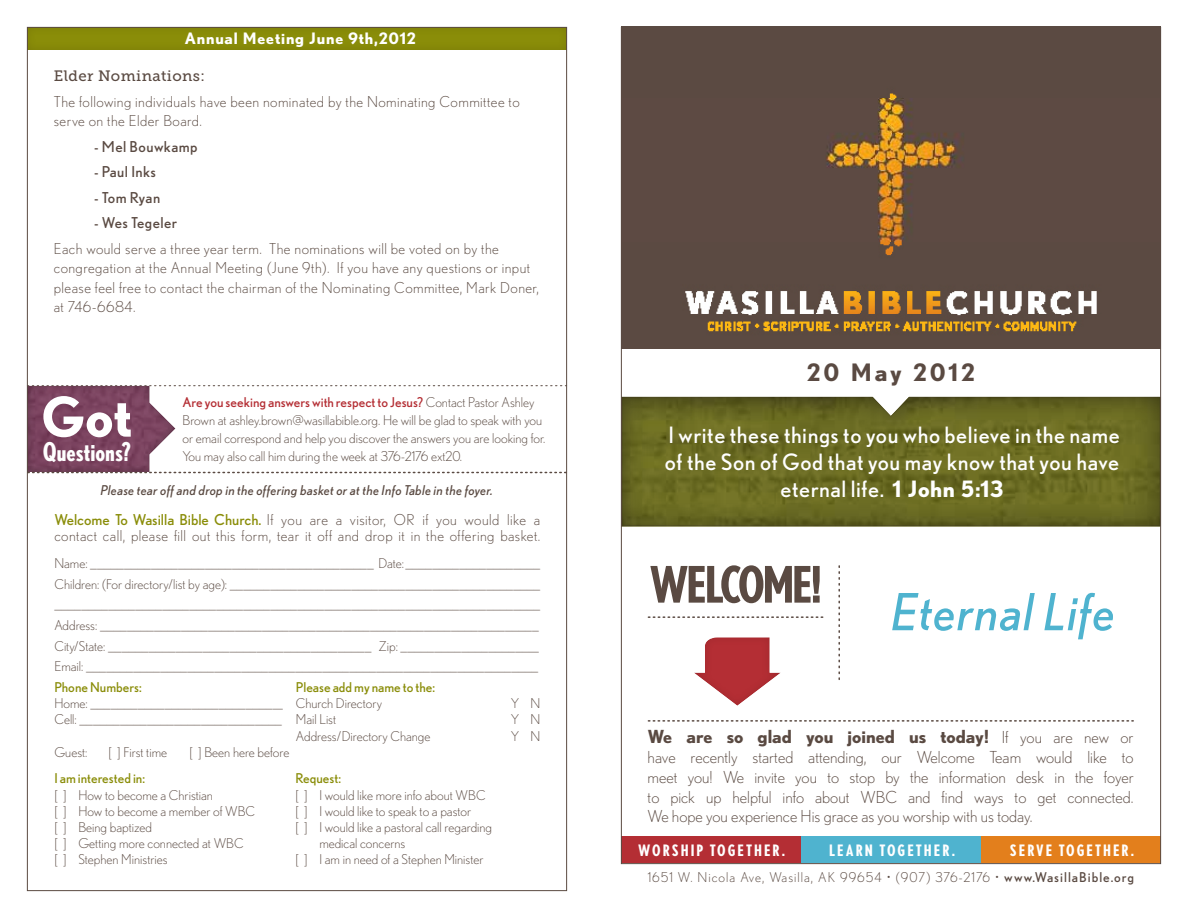
<style>
.page{position:relative;width:1188px;height:918px;background:#fff}
.page>*{position:absolute;margin:0;border:0;box-sizing:border-box;transform-origin:0 0}
.t1{font:700 54.75px "Nobel";color:#fff}
.t2{font:italic 51px "Nobel";letter-spacing:.025em;color:#4fb3cf}
.t3{font:700 condensed 50.25px "Nobel";letter-spacing:-.05em;color:#5a4a42}
.t4{font:700 condensed 25.8px "Nobel";color:#fff}
.t5{font:700 24px "Nobel";letter-spacing:.125em;color:#5a4a42}
.t6{font:22.5px/27px "Nobel";letter-spacing:.025em;color:#fff;text-align:center}
.t7{font:700 18px "Nobel";color:#5a4a42}
.t8{font:300 16.5px/19.8px "Nobel";color:#5a4a42;text-align:justify}
.t9{font:700 condensed 15.75px "Nobel";letter-spacing:.125em;color:#fff}
.t10{font:700 15.75px "Nobel";letter-spacing:.05em;color:#fff}
.t11{font:300 15px/19.5px "Nobel";letter-spacing:.03em;color:#5a4a42}
.t12{font:15px "Nobel";letter-spacing:.03em;color:#5a4a42}
.t13{font:15px "Museo Slab 500";letter-spacing:.03em;color:#5a4a42}
.t14{font:300 13.5px/20.7px "Nobel";color:#5a4a42}
.t15{font:300 13.5px "Nobel";letter-spacing:.075em;color:#5a4a42}
.t16{font:italic 13.5px "Nobel";letter-spacing:.025em;color:#5a4a42}
.t17{font:13.5px "Nobel";color:#8a8d09}
.s1{font-weight:400;color:#b42e34}
.s2{font-weight:400;color:#8a8d09}
.s3{font-weight:700}
.s4{font-weight:300;font-size:16.5px}
.s5{font-weight:400}
</style>
<div class="page">
<div style="left:27px;top:26px;width:540px;height:26px;background:#5a4a42;opacity:.2"></div>
<div style="left:981px;top:836px;width:180px;height:27px;background:#e37f1c"></div>
<div style="left:801px;top:836px;width:180px;height:27px;background:#4fb3cf"></div>
<div style="left:621px;top:836px;width:180px;height:27px;background:#b42e34"></div>
<img style="left:623px;top:29px;width:536px;height:320px">
<svg style="left:26px;top:322px;width:539px;height:213px"></svg>
<div style="left:619px;top:395px;width:543px;height:132px;background:#5a4a42;opacity:.31"></div>
<div style="left:694px;top:636px;width:90px;height:70px;background:#5a4a42;opacity:.2"></div>
<svg style="left:648px;top:616px;width:175px;height:2px"></svg>
<svg style="left:838px;top:566px;width:2px;height:113px"></svg>
<svg style="left:648px;top:720px;width:485px;height:2px"></svg>
<p class="t10" style="left:185px;top:29px;width:233px">Annual Meeting June 9th,2012</p>
<p class="t13" style="left:54px;top:68px;width:153px">Elder Nominations:</p>
<p class="t11" style="left:54px;top:91px;width:468px">The following individuals have been nominated by the Nominating Committee to serve on the Elder Board.</p>
<p class="t12" style="left:94px;top:138px;width:105px">- Mel Bouwkamp</p>
<p class="t12" style="left:94px;top:163px;width:63px">- Paul Inks</p>
<p class="t12" style="left:94px;top:189px;width:67px">- Tom Ryan</p>
<p class="t12" style="left:94px;top:214px;width:84px">- Wes Tegeler</p>
<p class="t11" style="left:54px;top:238px;width:487px">Each would serve a three year term. The nominations will be voted on by the congregation at the Annual Meeting (June 9th). If you have any questions or input please feel free to contact the chairman of the Nominating Committee, Mark Doner, at 746-6684.</p>
<h1 class="t1" style="left:41px;top:384px;width:93px">Got</h1>
<h3 class="t4" style="left:43px;top:436px;width:90px">Questions?</h3>
<p class="t14" style="left:182px;top:393px;width:364px;line-height:18px"><span class="s1">Are you seeking answers with respect to Jesus?</span> Contact Pastor Ashley Brown at ashley.brown@wasillabible.org. He will be glad to speak with you or email correspond and help you discover the answers you are looking for.<br>You may also call him during the week at 376-2176 ext20.</p>
<p class="t16" style="left:101px;top:482px;width:394px">Please tear off and drop in the offering basket or at the Info Table in the foyer.</p>
<p class="t11" style="left:54px;top:511px;width:488px;line-height:16.2px"><span class="s2">Welcome To Wasilla Bible Church.</span> If you are a visitor, OR if you would like a contact call, please fill out this form, tear it off and drop it in the offering basket.</p>
<p class="t14" style="left:54px;top:553px;width:487px;text-align:justify">Name: __________________________________________ Date: ____________________ Children: (For directory/list by age): ______________________________________________ ________________________________________________________________________ Address: _________________________________________________________________ City/State: _______________________________________ Zip: ____________________ Email: ___________________________________________________________________</p>
<p class="t17" style="left:54px;top:679px;width:89px">Phone Numbers:</p>
<p class="t17" style="left:296px;top:679px;width:141px">Please add my name to the:</p>
<p class="t14" style="left:54px;top:693px;width:329px">Home: ____________________________ Church Directory</p>
<p class="t14" style="left:511px;top:693px;width:31px">Y N</p>
<p class="t14" style="left:54px;top:709px;width:283px">Cell: ______________________________ Mail List</p>
<p class="t14" style="left:511px;top:709px;width:31px">Y N</p>
<p class="t14" style="left:296px;top:725px;width:136px">Address/Directory Change</p>
<p class="t14" style="left:511px;top:725px;width:31px">Y N</p>
<p class="t14" style="left:54px;top:742px;width:35px">Guest:</p>
<p class="t14" style="left:108px;top:742px;width:60px">[ ] First time</p>
<p class="t14" style="left:189px;top:742px;width:101px">[ ] Been here before</p>
<p class="t17" style="left:54px;top:771px;width:92px">I am interested in:</p>
<p class="t14" style="left:54px;top:787px;width:202px;line-height:16.2px">[ ] How to become a Christian<br>[ ] How to become a member of WBC [ ] Being baptized<br>[ ] Getting more connected at WBC<br>[ ] Stephen Ministries</p>
<p class="t17" style="left:295px;top:771px;width:47px">Request:</p>
<p class="t14" style="left:295px;top:784px;width:192px">[ ] I would like more info about WBC</p>
<p class="t14" style="left:295px;top:800px;width:177px">[ ] I would like to speak to a pastor</p>
<p class="t14" style="left:295px;top:817px;width:198px">[ ] I would like a pastoral call regarding</p>
<p class="t14" style="left:319px;top:833px;width:87px">medical concerns</p>
<p class="t14" style="left:295px;top:849px;width:190px">[ ] I am in need of a Stephen Minister</p>
<h3 class="t5" style="left:807px;top:358px;width:170px">20 May 2012</h3>
<h3 class="t6" style="left:665px;top:421px;width:456px">I write these things to you who believe in the name of the Son of God that you may know that you have eternal life. <span class="s3">1 John 5:13</span></h3>
<h3 class="t3" style="left:649px;top:555px;width:174px">WELCOME!</h3>
<h2 class="t2" style="left:892px;top:583px;width:225px">Eternal Life</h2>
<h3 class="t7" style="left:648px;top:726px;width:487px">We are so glad you joined us today! <span class="s4">If you are new or</span></h3>
<p class="t8" style="left:648px;top:747px;width:488px">have recently started attending, our Welcome Team would like to meet you! We invite you to stop by the information desk in the foyer to pick up helpful info about WBC and find ways to get connected.<br>We hope you experience His grace as you worship with us today.</p>
<p class="t9" style="left:638px;top:841px;width:148px">WORSHIP TOGETHER.</p>
<p class="t9" style="left:829px;top:841px;width:127px">LEARN TOGETHER.</p>
<p class="t9" style="left:1010px;top:841px;width:126px">SERVE TOGETHER.</p>
<p class="t15" style="left:648px;top:870px;width:488px">1651 W. Nicola Ave, Wasilla, AK 99654 • (907) 376-2176 • <span class="s5">www.WasillaBible.org</span></p>
</div>
